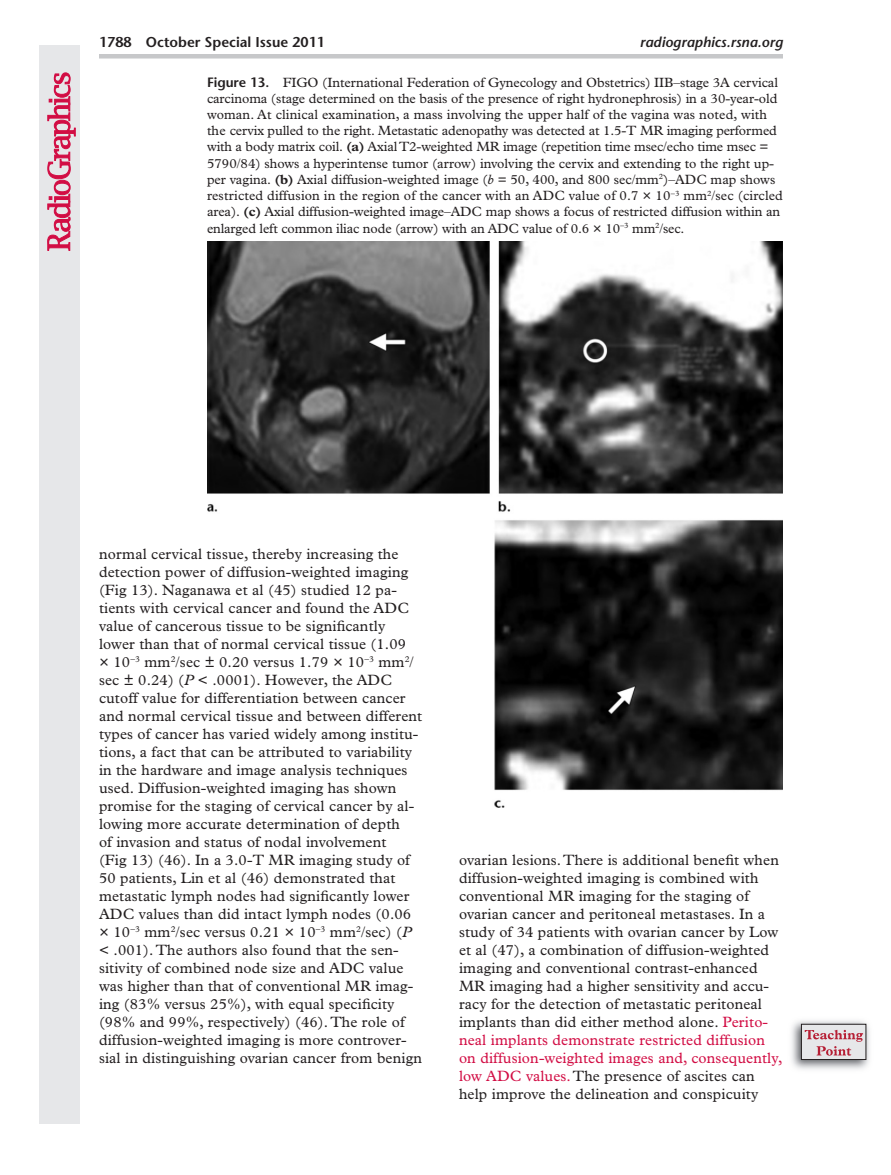
<style>
.page{position:relative;width:891px;height:1175px;background:#fff}
.page>*{position:absolute;margin:0;border:0;box-sizing:border-box;transform-origin:0 0}
.t1{font:15px/18px "Plantin";letter-spacing:.01em;color:#231f20}
.t2{font:600 14.25px "Stone Sans";color:#231f20}
.t3{font:italic 600 14.25px "Stone Sans";color:#231f20}
.Figure_Legend{font:13.5px/16.2px "Plantin";letter-spacing:-.005em;color:#231f20}
.s1{font-family:"Stone Sans";font-weight:600}
.s2{font-weight:700}
.s3{font-style:italic}
.s4{color:#d20d44}
</style>
<div class="page">
<div style="left:39px;top:45px;width:40px;height:1078px;background:#e6e7e9"></div>
<svg style="left:47px;top:72px;width:29px;height:179px"></svg>
<hr style="left:99px;top:54px;width:684px;height:4px;background:#c7c8ca">
<img style="left:207px;top:241px;width:576px;height:566px">
<img style="left:791px;top:1020px;width:79px;height:50px">
<div style="left:801px;top:1024px;width:65px;height:35px;background:#e6e7e9"></div>
<div style="left:801px;top:1023px;width:65px;height:36px;border:1px solid #231f20"></div>
<svg style="left:805px;top:1030px;width:58px;height:25px"></svg>
<p class="t2" style="left:99px;top:34px;width:228px">1788 October Special Issue 2011</p>
<p class="t3" style="left:640px;top:34px;width:145px">radiographics.rsna.org</p>
<p class="Figure_Legend" style="left:207px;top:74px;width:577px"><span class="s1">Figure 13.</span> FIGO (International Federation of Gynecology and Obstetrics) IIB–stage 3A cervical carcinoma (stage determined on the basis of the presence of right hydronephrosis) in a 30-year-old woman. At clinical examination, a mass involving the upper half of the vagina was noted, with the cervix pulled to the right. Metastatic adenopathy was detected at 1.5-T MR imaging performed with a body matrix coil. <span class="s2">(a)</span> Axial T2-weighted MR image (repetition time msec/echo time msec = 5790/84) shows a hyperintense tumor (arrow) involving the cervix and extending to the right up&shy;per vagina. <span class="s2">(b)</span> Axial diffusion-weighted image (<span class="s3">b</span> = 50, 400, and 800 sec/mm<sup>2</sup>)–ADC map shows restricted diffusion in the region of the cancer with an ADC value of 0.7 × 10 <sup>3</sup> mm<sup>2</sup>/sec (circled area). <span class="s2">(c)</span> Axial diffusion-weighted image–ADC map shows a focus of restricted diffusion within an enlarged left common iliac node (arrow) with an ADC value of 0.6 × 10 <sup>3</sup> mm<sup>2</sup>/sec.</p>
<h3 class="t1" style="left:99px;top:544px;width:325px">normal cervical tissue, thereby increasing the detection power of diffusion-weighted imaging (Fig 13). Naganawa et al (45) studied 12 pa&shy;tients with cervical cancer and found the ADC value of cancerous tissue to be significantly lower than that of normal cervical tissue (1.09<br>× 10 <sup>3</sup> mm<sup>2</sup>/sec ± 0.20 versus 1.79 × 10 <sup>3</sup> mm<sup>2</sup>/ sec ± 0.24) (<span class="s3">P</span> &lt; .0001). However, the ADC cutoff value for differentiation between cancer and normal cervical tissue and between different types of cancer has varied widely among institu&shy;tions, a fact that can be attributed to variability in the hardware and image analysis techniques used. Diffusion-weighted imaging has shown promise for the staging of cervical cancer by al&shy;lowing more accurate determination of depth<br>of invasion and status of nodal involvement<br>(Fig 13) (46). In a 3.0-T MR imaging study of 50 patients, Lin et al (46) demonstrated that metastatic lymph nodes had significantly lower ADC values than did intact lymph nodes (0.06 × 10 <sup>3</sup> mm<sup>2</sup>/sec versus 0.21 × 10 <sup>3</sup> mm<sup>2</sup>/sec) (<span class="s3">P </span>&lt; .001). The authors also found that the sen&shy;sitivity of combined node size and ADC value was higher than that of conventional MR imag&shy;ing (83% versus 25%), with equal specificity (98% and 99%, respectively) (46). The role of diffusion-weighted imaging is more controver&shy;sial in distinguishing ovarian cancer from benign</h3>
<h3 class="t1" style="left:459px;top:850px;width:325px">ovarian lesions. There is additional benefit when diffusion-weighted imaging is combined with conventional MR imaging for the staging of ovarian cancer and peritoneal metastases. In a study of 34 patients with ovarian cancer by Low et al (47), a combination of diffusion-weighted imaging and conventional contrast-enhanced MR imaging had a higher sensitivity and accu&shy;racy for the detection of metastatic peritoneal implants than did either method alone. <span class="s4">Perito&shy;neal implants demonstrate restricted diffusion on diffusion-weighted images and, consequently, low ADC values.</span> The presence of ascites can help improve the delineation and conspicuity</h3>
</div>
